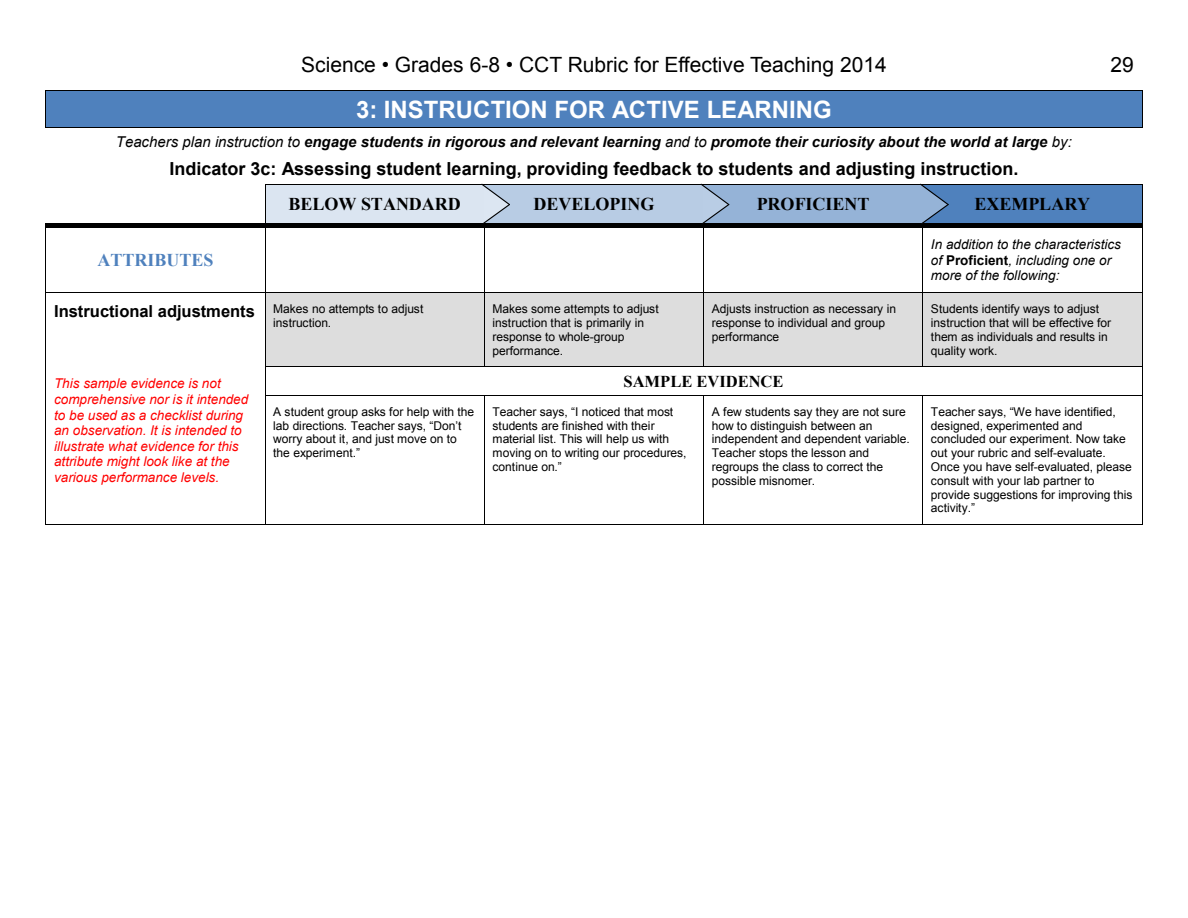
<style>
.page{position:relative;width:1188px;height:918px;background:#fff}
.page>*{position:absolute;margin:0;border:0;box-sizing:border-box;transform-origin:0 0}
.t1{font:700 24px "Arial";color:#fff}
.t2{font:21px "Arial";color:#000}
.t3{font:700 18px/35px "Arial";color:#000}
.t4{font:700 18px "Times New Roman";color:#000}
.t5{font:700 18px "Times New Roman";letter-spacing:.005em;color:#4f81bd}
.t6{font:700 16.5px "Arial";color:#000}
.t7{font:700 16.5px "Times New Roman";letter-spacing:-.005em;color:#000}
.t8{font:italic 700 15px "Arial";letter-spacing:.005em;color:#000}
.t9{font:italic 13.5px/15.6px "Arial";letter-spacing:.005em;color:#f00}
.t10{font:italic 13.5px/15.5px "Arial";color:#000}
.t11{font:12px/13.8px "Arial";letter-spacing:-.005em;color:#000}
.s1{font-weight:400}
.s2{font-family:"Times New Roman"}
.s3{font-weight:700;font-style:normal}
</style>
<div class="page">
<div style="left:54px;top:91px;width:1080px;height:37px;background:#4f81bd"></div>
<hr style="left:46px;top:90px;width:1096px;height:1px;background:#000">
<hr style="left:46px;top:91px;width:1px;height:37px;background:#000">
<hr style="left:1142px;top:91px;width:1px;height:37px;background:#000">
<hr style="left:47px;top:128px;width:1095px;height:1px;background:#000">
<div style="left:266px;top:185px;width:218px;height:38px;background:#dbe5f1"></div>
<div style="left:492px;top:185px;width:204px;height:38px;background:#b8cce4"></div>
<div style="left:712px;top:185px;width:203px;height:38px;background:#95b3d7"></div>
<div style="left:923px;top:185px;width:219px;height:38px;background:#4f81bd"></div>
<hr style="left:266px;top:184px;width:218px;height:1px;background:#000">
<hr style="left:485px;top:184px;width:219px;height:1px;background:#000">
<hr style="left:704px;top:184px;width:219px;height:1px;background:#000">
<hr style="left:924px;top:184px;width:218px;height:1px;background:#000">
<hr style="left:265px;top:185px;width:1px;height:38px;background:#000">
<hr style="left:1142px;top:185px;width:1px;height:38px;background:#000">
<svg style="left:46px;top:223px;width:5px;height:5px"></svg>
<div style="left:51px;top:223px;width:214px;height:5px;background:#000"></div>
<svg style="left:265px;top:223px;width:4px;height:5px"></svg>
<div style="left:269px;top:223px;width:215px;height:5px;background:#000"></div>
<div style="left:489px;top:223px;width:214px;height:5px;background:#000"></div>
<div style="left:708px;top:223px;width:214px;height:5px;background:#000"></div>
<div style="left:928px;top:223px;width:214px;height:5px;background:#000"></div>
<hr style="left:46px;top:228px;width:1px;height:64px;background:#000">
<hr style="left:265px;top:228px;width:1px;height:64px;background:#000">
<hr style="left:484px;top:228px;width:1px;height:64px;background:#000">
<hr style="left:703px;top:228px;width:1px;height:64px;background:#000">
<hr style="left:922px;top:228px;width:1px;height:64px;background:#000">
<hr style="left:1142px;top:228px;width:1px;height:64px;background:#000">
<div style="left:266px;top:293px;width:218px;height:73px;background:#ddd"></div>
<div style="left:485px;top:293px;width:218px;height:73px;background:#ddd"></div>
<div style="left:704px;top:293px;width:218px;height:73px;background:#ddd"></div>
<div style="left:923px;top:293px;width:219px;height:73px;background:#ddd"></div>
<hr style="left:46px;top:292px;width:219px;height:1px;background:#000">
<hr style="left:266px;top:292px;width:218px;height:1px;background:#000">
<hr style="left:485px;top:292px;width:218px;height:1px;background:#000">
<hr style="left:704px;top:292px;width:218px;height:1px;background:#000">
<hr style="left:923px;top:292px;width:219px;height:1px;background:#000">
<hr style="left:46px;top:293px;width:1px;height:73px;background:#000">
<hr style="left:265px;top:293px;width:1px;height:73px;background:#000">
<hr style="left:484px;top:293px;width:1px;height:73px;background:#000">
<hr style="left:703px;top:293px;width:1px;height:73px;background:#000">
<hr style="left:922px;top:293px;width:1px;height:73px;background:#000">
<hr style="left:1142px;top:293px;width:1px;height:73px;background:#000">
<hr style="left:266px;top:366px;width:218px;height:1px;background:#000">
<hr style="left:485px;top:366px;width:218px;height:1px;background:#000">
<hr style="left:704px;top:366px;width:218px;height:1px;background:#000">
<hr style="left:923px;top:366px;width:219px;height:1px;background:#000">
<svg style="left:265px;top:366px;width:1px;height:30px"></svg>
<hr style="left:266px;top:395px;width:218px;height:1px;background:#000">
<hr style="left:485px;top:395px;width:218px;height:1px;background:#000">
<hr style="left:704px;top:395px;width:218px;height:1px;background:#000">
<hr style="left:923px;top:395px;width:219px;height:1px;background:#000">
<svg style="left:1142px;top:366px;width:1px;height:30px"></svg>
<hr style="left:46px;top:396px;width:1px;height:128px;background:#000">
<hr style="left:46px;top:524px;width:219px;height:1px;background:#000">
<hr style="left:265px;top:396px;width:1px;height:128px;background:#000">
<hr style="left:266px;top:524px;width:218px;height:1px;background:#000">
<hr style="left:484px;top:396px;width:1px;height:128px;background:#000">
<hr style="left:485px;top:524px;width:218px;height:1px;background:#000">
<hr style="left:703px;top:396px;width:1px;height:128px;background:#000">
<hr style="left:704px;top:524px;width:218px;height:1px;background:#000">
<hr style="left:922px;top:396px;width:1px;height:128px;background:#000">
<hr style="left:923px;top:524px;width:219px;height:1px;background:#000">
<hr style="left:1142px;top:396px;width:1px;height:128px;background:#000">
<svg style="left:481px;top:183px;width:29px;height:45px"></svg>
<svg style="left:700px;top:183px;width:30px;height:45px"></svg>
<svg style="left:919px;top:183px;width:30px;height:45px"></svg>
<h2 class="t2" style="left:301px;top:51px;width:587px">Science • Grades 6-8 • CCT Rubric for Effective Teaching 2014</h2>
<h2 class="t2" style="left:1111px;top:51px;width:25px">29</h2>
<p class="t2" style="left:683px;top:52px;width:7px">f</p>
<p class="t2" style="left:1122px;top:52px;width:13px">1</p>
<p class="t1" style="left:356px;top:93px;width:477px">3: INSTRUCTION FOR ACTIVE LEARNING</p>
<p class="t8" style="left:116px;top:131px;width:957px"><span class="s1">Teachers plan instruction to</span> engage students in rigorous and relevant learning <span class="s1">and to</span> promote their curiosity about the world at large <span class="s1">by:</span></p>
<p class="t3" style="left:288px;top:152px;width:732px;text-indent:-119px">Indicator 3c: Assessing student learning, providing feedback to students and adjusting instruction.<br><span class="s2">BELOW STANDARD</span></p>
<p class="t4" style="left:534px;top:192px;width:122px">DEVELOPING</p>
<p class="t4" style="left:757px;top:192px;width:114px">PROFICIENT</p>
<p class="t4" style="left:975px;top:192px;width:117px">EXEMPLARY</p>
<p class="t5" style="left:97px;top:248px;width:118px">ATTRIBUTES</p>
<p class="t6" style="left:54px;top:301px;width:371px">Instructional adjustments <sup>Makes</sup> <sup>no</sup> <sup>attempts</sup> <sup>to</sup> <sup>adjust</sup></p>
<p class="t11" style="left:273px;top:316px;width:60px">instruction.</p>
<p class="t10" style="left:931px;top:237px;width:191px">In addition to the characteristics of <span class="s3">Proficient</span>, including one or more of the following:</p>
<p class="t11" style="left:492px;top:302px;width:168px">Makes some attempts to adjust instruction that is primarily in response to whole-group performance.</p>
<p class="t11" style="left:712px;top:302px;width:186px">Adjusts instruction as necessary in response to individual and group performance</p>
<p class="t11" style="left:931px;top:302px;width:182px">Students identify ways to adjust instruction that will be effective for them as individuals and results in quality work.</p>
<p class="t9" style="left:54px;top:376px;width:196px">This sample evidence is not comprehensive nor is it intended to be used as a checklist during an observation. It is intended to illustrate what evidence for this attribute might look like at the various performance levels.</p>
<p class="t7" style="left:624px;top:370px;width:162px">SAMPLE EVIDENCE</p>
<p class="t11" style="left:273px;top:405px;width:202px">A student group asks for help with the lab directions. Teacher says, “Don’t worry about it, and just move on to the experiment.”</p>
<p class="t11" style="left:492px;top:405px;width:196px">Teacher says, “I noticed that most students are finished with their material list. This will help us with moving on to writing our procedures, continue on.”</p>
<p class="t11" style="left:712px;top:405px;width:200px">A few students say they are not sure how to distinguish between an independent and dependent variable.<br>Teacher stops the lesson and regroups the class to correct the possible misnomer.</p>
<p class="t11" style="left:931px;top:405px;width:203px">Teacher says, “We have identified, designed, experimented and concluded our experiment. Now take out your rubric and self-evaluate.<br>Once you have self-evaluated, please consult with your lab partner to provide suggestions for improving this activity.”</p>
</div>
